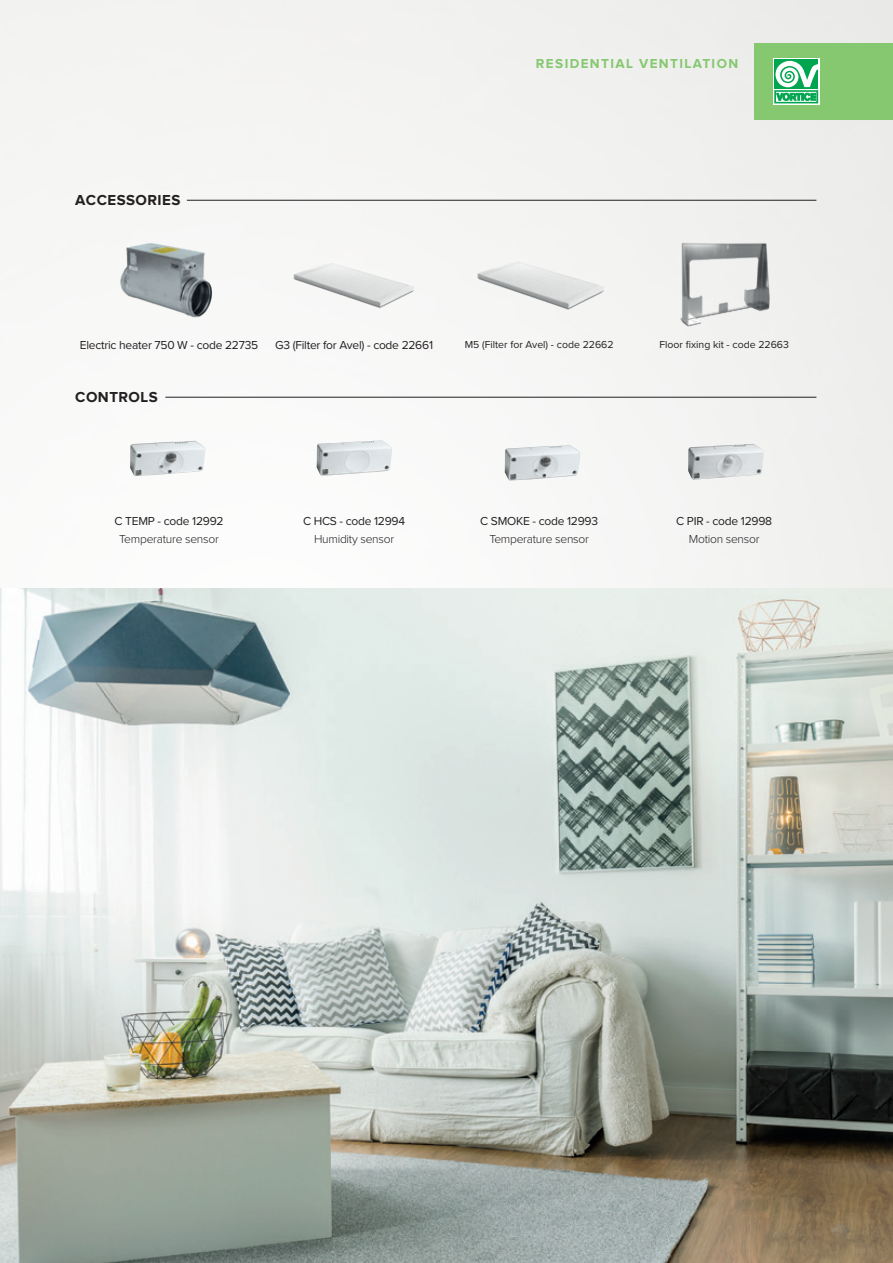
<style>
.page{position:relative;width:893px;height:1263px;background:#fff}
.page>*{position:absolute;margin:0;border:0;box-sizing:border-box;transform-origin:0 0}
.t1{font:700 15px "Proxima Nova";letter-spacing:.03em;color:#231f20}
.t2{font:700 13.5px "Proxima Nova";letter-spacing:.1em;color:#85c86f}
.t3{font:12px "Proxima Nova";letter-spacing:-.02em;color:#231f20}
.t4{font:300 12px "Proxima Nova";letter-spacing:-.02em;color:#231f20}
.t5{font:10.5px "Proxima Nova";color:#231f20}
</style>
<div class="page">
<div style="left:754px;top:43px;width:139px;height:77px;background:#85c86f"></div>
<svg style="left:773px;top:58px;width:47px;height:47px"></svg>
<div style="left:774px;top:60px;width:44px;height:29px;background:#00a54f"></div>
<svg style="left:774px;top:61px;width:44px;height:42px"></svg>
<hr style="left:187px;top:200px;width:629px;height:1px;background:#231f20">
<hr style="left:165px;top:397px;width:651px;height:1px;background:#231f20">
<img style="left:114px;top:235px;width:110px;height:89px">
<img style="left:290px;top:257px;width:128px;height:57px">
<img style="left:471px;top:255px;width:136px;height:61px">
<img style="left:669px;top:238px;width:111px;height:95px">
<img style="left:130px;top:441px;width:75px;height:35px">
<img style="left:317px;top:441px;width:75px;height:35px">
<img style="left:504px;top:445px;width:76px;height:35px">
<img style="left:688px;top:444px;width:76px;height:36px">
<img style="left:0;top:588px;width:893px;height:675px">
<p class="t1" style="left:75px;top:193px;width:107px">ACCESSORIES</p>
<p class="t2" style="left:536px;top:57px;width:204px">RESIDENTIAL VENTILATION</p>
<p class="t3" style="left:80px;top:336px;width:180px">Electric heater 750 W - code 22735</p>
<p class="t3" style="left:275px;top:336px;width:159px">G3 (Filter for Avel) - code 22661</p>
<p class="t5" style="left:465px;top:337px;width:150px">M5 (Filter for Avel) - code 22662</p>
<p class="t5" style="left:659px;top:337px;width:131px">Floor fixing kit - code 22663</p>
<p class="t1" style="left:75px;top:390px;width:84px">CONTROLS</p>
<p class="t3" style="left:115px;top:512px;width:111px">C TEMP - code 12992</p>
<p class="t4" style="left:119px;top:533px;width:101px">Temperature sensor</p>
<p class="t3" style="left:303px;top:512px;width:104px">C HCS - code 12994</p>
<p class="t4" style="left:314px;top:533px;width:82px">Humidity sensor</p>
<p class="t3" style="left:480px;top:512px;width:119px">C SMOKE - code 12993</p>
<p class="t4" style="left:489px;top:533px;width:101px">Temperature sensor</p>
<p class="t3" style="left:676px;top:512px;width:97px">C PIR - code 12998</p>
<p class="t4" style="left:689px;top:533px;width:72px">Motion sensor</p>
</div>
